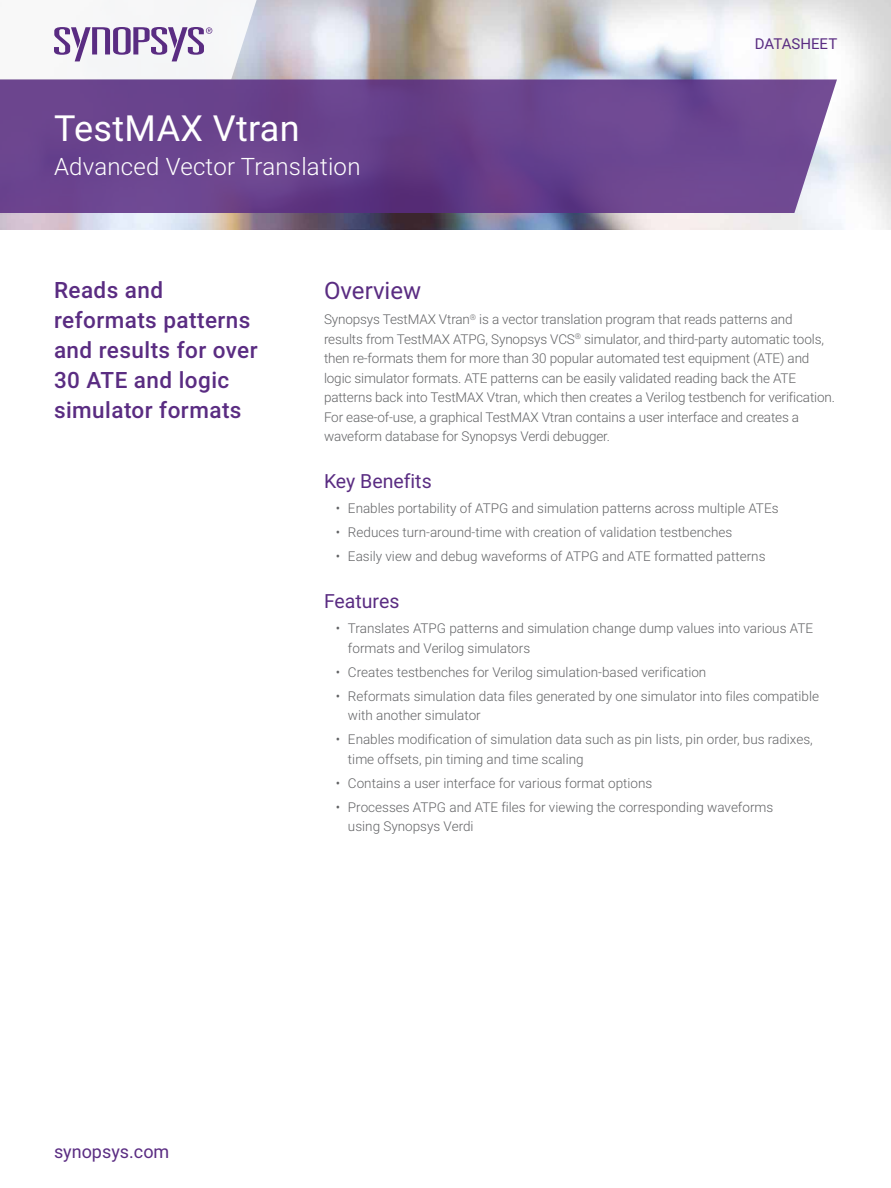
<style>
.page{position:relative;width:891px;height:1188px;background:#fff}
.page>*{position:absolute;margin:0;border:0;box-sizing:border-box;transform-origin:0 0}
.t1{font:36px "Roboto";letter-spacing:.01em;color:#fff}
.SUBTITLE{font:300 24px "Roboto";letter-spacing:.01em;color:#fff}
.HEADING_0__OVERVIEW{font:24px "Roboto";color:#5a2c82}
.BENEFIT_STATEMENT{font:500 22.5px/30px "Roboto";letter-spacing:.02em;color:#5a2c82}
.HEADING_1{font:19.5px "Roboto";color:#5a2c82}
.t2{font:18px "Roboto";color:#5a2c82}
.t3{font:15px "Roboto";color:#5a2c82}
.BODY_COPY{font:300 13.5px/19.5px "Roboto";color:#636466}
</style>
<div class="page">
<img style="left:0;top:0;width:891px;height:230px">
<svg style="left:0;top:0;width:270px;height:80px"></svg>
<svg style="left:0;top:80px;width:837px;height:133px;background:#6a448e"></svg>
<p class="t1" style="left:54px;top:103px;width:247px">TestMAX Vtran</p>
<p class="SUBTITLE" style="left:54px;top:150px;width:308px">Advanced Vector Translation</p>
<p class="t3" style="left:755px;top:33px;width:84px">DATASHEET</p>
<p class="BENEFIT_STATEMENT" style="left:54px;top:274px;width:205px">Reads and reformats patterns and results for over<br>30 ATE and logic simulator formats</p>
<p class="HEADING_0__OVERVIEW" style="left:324px;top:273px;width:99px">Overview</p>
<p class="BODY_COPY" style="left:324px;top:309px;width:513px">Synopsys TestMAX Vtran<sup>®</sup> is a vector translation program that reads patterns and<br>results from TestMAX ATPG, Synopsys VCS<sup>®</sup> simulator, and third-party automatic tools, then re-formats them for more than 30 popular automated test equipment (ATE) and logic simulator formats. ATE patterns can be easily validated reading back the ATE patterns back into TestMAX Vtran, which then creates a Verilog testbench for verification.<br>For ease-of-use, a graphical TestMAX Vtran contains a user interface and creates a waveform database for Synopsys Verdi debugger.</p>
<p class="HEADING_1" style="left:324px;top:467px;width:109px">Key Benefits</p>
<p class="BODY_COPY" style="left:336px;top:498px;width:444px">• Enables portability of ATPG and simulation patterns across multiple ATEs</p>
<p class="BODY_COPY" style="left:336px;top:522px;width:398px">• Reduces turn-around-time with creation of validation testbenches</p>
<p class="BODY_COPY" style="left:336px;top:546px;width:431px">• Easily view and debug waveforms of ATPG and ATE formatted patterns</p>
<p class="HEADING_1" style="left:324px;top:587px;width:77px">Features</p>
<p class="BODY_COPY" style="left:348px;top:618px;width:467px;text-indent:-12px">• Translates ATPG patterns and simulation change dump values into various ATE formats and Verilog simulators</p>
<p class="BODY_COPY" style="left:336px;top:662px;width:372px">• Creates testbenches for Verilog simulation-based verification</p>
<p class="BODY_COPY" style="left:348px;top:686px;width:473px;text-indent:-12px">• Reformats simulation data files generated by one simulator into files compatible with another simulator</p>
<p class="BODY_COPY" style="left:348px;top:729px;width:466px;text-indent:-12px">• Enables modification of simulation data such as pin lists, pin order, bus radixes, time offsets, pin timing and time scaling</p>
<p class="BODY_COPY" style="left:336px;top:773px;width:318px">• Contains a user interface for various format options</p>
<p class="BODY_COPY" style="left:348px;top:797px;width:427px;text-indent:-12px">• Processes ATPG and ATE files for viewing the corresponding waveforms using Synopsys Verdi</p>
<h3 class="t2" style="left:54px;top:1139px;width:117px">synopsys.com</h3>
</div>
